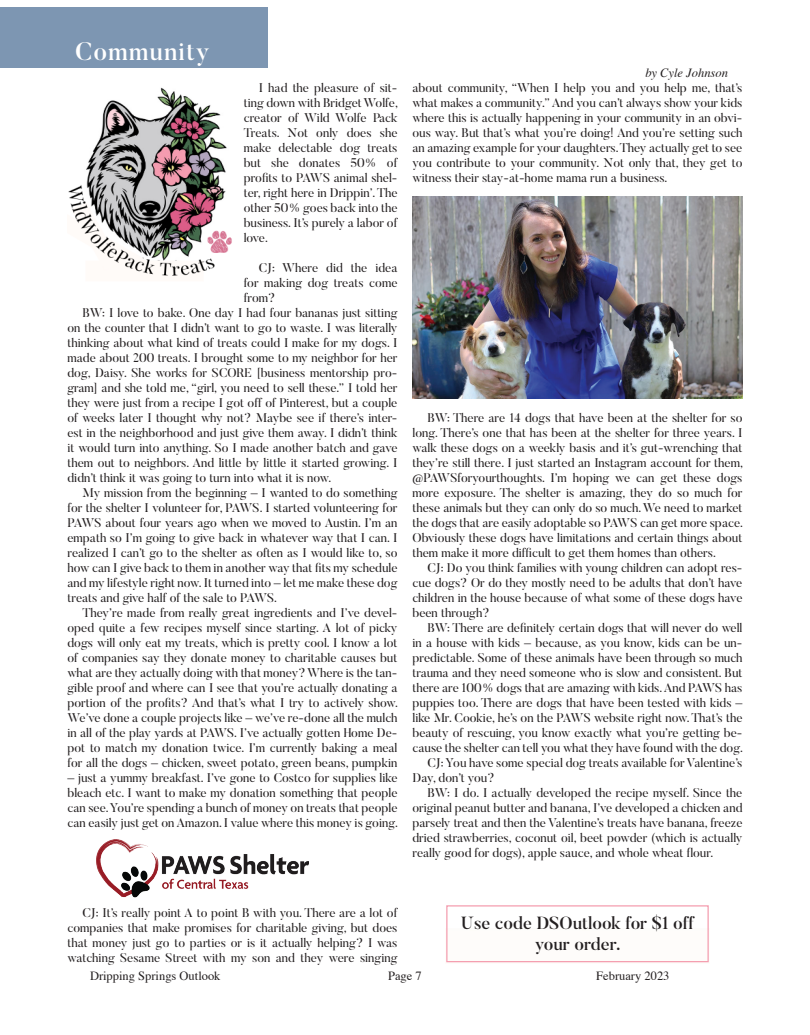
<style>
.page{position:relative;width:810px;height:1035px;background:#fff}
.page>*{position:absolute;margin:0;border:0;box-sizing:border-box;transform-origin:0 0}
.Joey_Column_Body{font:500 25px "Butler";letter-spacing:.05em;color:#fff}
.t1{font:500 17.5px/21px "Butler";color:#231f20;text-align:center}
.Joey_Column_Body-2{font:12.5px/15px "Butler";color:#231f20;text-align:justify}
.t2{font:12.5px "Times";color:#231f20}
.Joey_By_Line{font:italic 12.5px "Times";color:#231f20}
</style>
<div class="page">
<div style="left:0;top:8px;width:268px;height:60px;background:#7d96b2"></div>
<img style="left:68px;top:87px;width:164px;height:189px">
<div style="left:446px;top:905px;width:263px;height:57px;border:1px solid #f49daf"></div>
<img style="left:96px;top:840px;width:213px;height:58px">
<img style="left:412px;top:196px;width:330px;height:203px">
<p class="Joey_Column_Body" style="left:75px;top:35px;width:136px">Community</p>
<p class="Joey_Column_Body-2" style="left:244px;top:80px;width:156px;text-indent:15px">I had the pleasure of sit&shy;ting down with Bridget Wolfe, creator of Wild Wolfe Pack Treats. Not only does she make delectable dog treats but she donates 50% of profits to PAWS animal shel&shy;ter, right here in Drippin’. The other 50% goes back into the business. It’s purely a labor of love.</p>
<p class="Joey_Column_Body-2" style="left:244px;top:260px;width:155px;text-indent:15px">CJ: Where did the idea for making dog treats come from?</p>
<p class="Joey_Column_Body-2" style="left:68px;top:305px;width:332px;text-indent:15px">BW: I love to bake. One day I had four bananas just sitting on the counter that I didn’t want to go to waste. I was literally thinking about what kind of treats could I make for my dogs. I made about 200 treats. I brought some to my neighbor for her dog, Daisy. She works for SCORE [business mentorship pro&shy;gram] and she told me, “girl, you need to sell these.” I told her they were just from a recipe I got off of Pinterest, but a couple of weeks later I thought why not? Maybe see if there’s inter&shy;est in the neighborhood and just give them away. I didn’t think it would turn into anything. So I made another batch and gave them out to neighbors. And little by little it started growing. I didn’t think it was going to turn into what it is now.</p>
<p class="Joey_Column_Body-2" style="left:68px;top:485px;width:332px;text-indent:15px">My mission from the beginning – I wanted to do something for the shelter I volunteer for, PAWS. I started volunteering for PAWS about four years ago when we moved to Austin. I’m an empath so I’m going to give back in whatever way that I can. I realized I can’t go to the shelter as often as I would like to, so how can I give back to them in another way that fits my schedule and my lifestyle right now. It turned into – let me make these dog treats and give half of the sale to PAWS.</p>
<p class="Joey_Column_Body-2" style="left:68px;top:605px;width:332px;text-indent:15px">They’re made from really great ingredients and I’ve devel&shy;oped quite a few recipes myself since starting. A lot of picky dogs will only eat my treats, which is pretty cool. I know a lot of companies say they donate money to charitable causes but what are they actually doing with that money? Where is the tan&shy;gible proof and where can I see that you’re actually donating a portion of the profits? And that’s what I try to actively show.<br>We’ve done a couple projects like – we’ve re-done all the mulch in all of the play yards at PAWS. I’ve actually gotten Home De&shy;pot to match my donation twice. I’m currently baking a meal for all the dogs – chicken, sweet potato, green beans, pumpkin</p>
<p class="Joey_Column_Body-2" style="left:68px;top:770px;width:332px">– just a yummy breakfast. I’ve gone to Costco for supplies like bleach etc. I want to make my donation something that people can see. You’re spending a bunch of money on treats that people can easily just get on Amazon. I value where this money is going.</p>
<p class="Joey_By_Line" style="left:645px;top:62px;width:84px">by Cyle Johnson</p>
<p class="Joey_Column_Body-2" style="left:412px;top:80px;width:332px">about community, “When I help you and you help me, that’s what makes a community.” And you can’t always show your kids where this is actually happening in your community in an obvi&shy;ous way. But that’s what you’re doing! And you’re setting such an amazing example for your daughters. They actually get to see you contribute to your community. Not only that, they get to witness their stay-at-home mama run a business.</p>
<p class="Joey_Column_Body-2" style="left:412px;top:410px;width:332px;text-indent:15px">BW: There are 14 dogs that have been at the shelter for so long. There’s one that has been at the shelter for three years. I walk these dogs on a weekly basis and it’s gut-wrenching that they’re still there. I just started an Instagram account for them, @PAWSforyourthoughts. I’m hoping we can get these dogs more exposure. The shelter is amazing, they do so much for these animals but they can only do so much. We need to market the dogs that are easily adoptable so PAWS can get more space.<br>Obviously these dogs have limitations and certain things about them make it more difficult to get them homes than others.</p>
<p class="Joey_Column_Body-2" style="left:412px;top:560px;width:332px;text-indent:15px">CJ: Do you think families with young children can adopt res&shy;cue dogs? Or do they mostly need to be adults that don’t have children in the house because of what some of these dogs have been through?</p>
<p class="Joey_Column_Body-2" style="left:412px;top:620px;width:332px;text-indent:15px">BW: There are definitely certain dogs that will never do well in a house with kids – because, as you know, kids can be un&shy;predictable. Some of these animals have been through so much trauma and they need someone who is slow and consistent. But there are 100% dogs that are amazing with kids. And PAWS has puppies too. There are dogs that have been tested with kids – like Mr. Cookie, he’s on the PAWS website right now. That’s the beauty of rescuing, you know exactly what you’re getting be&shy;cause the shelter can tell you what they have found with the dog.</p>
<p class="Joey_Column_Body-2" style="left:412px;top:755px;width:332px;text-indent:15px">CJ: You have some special dog treats available for Valentine’s<br>Day, don’t you?</p>
<p class="Joey_Column_Body-2" style="left:412px;top:785px;width:332px;text-indent:15px">BW: I do. I actually developed the recipe myself. Since the original peanut butter and banana, I’ve developed a chicken and parsely treat and then the Valentine’s treats have banana, freeze dried strawberries, coconut oil, beet powder (which is actually really good for dogs), apple sauce, and whole wheat flour.</p>
<p class="Joey_Column_Body-2" style="left:68px;top:905px;width:332px;text-indent:15px">CJ: It’s really point A to point B with you. There are a lot of companies that make promises for charitable giving, but does that money just go to parties or is it actually helping? I was watching Sesame Street with my son and they were singing</p>
<p class="t1" style="left:461px;top:912px;width:234px">Use code DSOutlook for $1 off your order.</p>
<p class="t2" style="left:90px;top:964px;width:132px">Dripping Springs Outlook</p>
<p class="t2" style="left:388px;top:964px;width:35px">Page 7</p>
<p class="t2" style="left:596px;top:964px;width:75px">February 2023</p>
</div>
